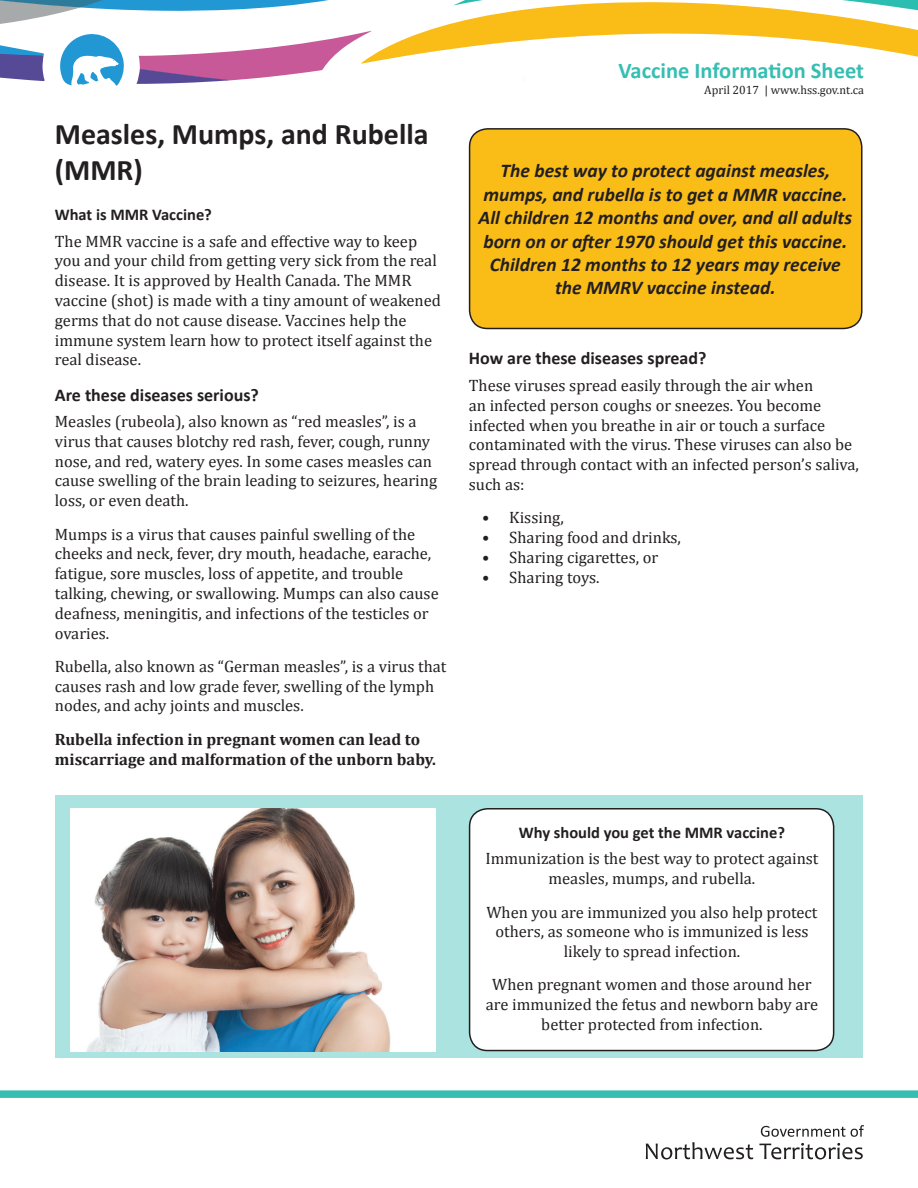
<style>
.page{position:relative;width:918px;height:1188px;background:#fff}
.page>*{position:absolute;margin:0;border:0;box-sizing:border-box;transform-origin:0 0}
.t1{font:700 30px/36px "Calibri";color:#231f20}
.t2{font:700 22.5px "Calibri";color:#36beb3}
.t3{font:italic 700 19.5px/23.4px "Calibri";color:#231f20;text-align:center}
.t4{font:700 18px "Calibri";color:#231f20}
.t5{font:16.5px/19.8px "Cambria";color:#231f20}
.t6{font:700 16.5px/19.8px "Cambria";color:#231f20}
.t7{font:700 16.5px "Calibri";color:#231f20}
.t8{font:12px "Cambria";color:#231f20}
</style>
<div class="page">
<svg style="left:0;top:0;width:918px;height:86px"></svg>
<div style="left:0;top:1090px;width:918px;height:8px;background:#36beb3"></div>
<svg style="left:761px;top:1125px;width:103px;height:12px"></svg>
<svg style="left:646px;top:1142px;width:107px;height:18px"></svg>
<svg style="left:759px;top:1143px;width:104px;height:17px"></svg>
<div style="left:56px;top:796px;width:807px;height:262px;background:#aae3df"></div>
<img style="left:70px;top:808px;width:366px;height:243px">
<div style="left:470px;top:809px;width:364px;height:242px;background:#fff;border-radius:18px"></div>
<div style="left:469px;top:808px;width:365px;height:243px;border:2px solid #231f20;border-radius:18px"></div>
<div style="left:470px;top:129px;width:392px;height:200px;background:#fabd17;border-radius:18px"></div>
<div style="left:469px;top:128px;width:393px;height:201px;border:2px solid #231f20;border-radius:18px"></div>
<h1 class="t1" style="left:55px;top:116px;width:375px">Measles, Mumps, and Rubella (MMR)</h1>
<p class="t7" style="left:55px;top:204px;width:159px">What is MMR Vaccine?</p>
<p class="t5" style="left:55px;top:231px;width:388px">The MMR vaccine is a safe and effective way to keep you and your child from getting very sick from the real disease. It is approved by Health Canada. The MMR vaccine (shot) is made with a tiny amount of weakened germs that do not cause disease. Vaccines help the immune system learn how to protect itself against the real disease.</p>
<p class="t4" style="left:55px;top:383px;width:206px">Are these diseases serious?</p>
<p class="t5" style="left:55px;top:411px;width:384px">Measles (rubeola), also known as “red measles”, is a virus that causes blotchy red rash, fever, cough, runny nose, and red, watery eyes. In some cases measles can cause swelling of the brain leading to seizures, hearing loss, or even death.</p>
<p class="t5" style="left:55px;top:524px;width:385px">Mumps is a virus that causes painful swelling of the cheeks and neck, fever, dry mouth, headache, earache, fatigue, sore muscles, loss of appetite, and trouble talking, chewing, or swallowing. Mumps can also cause deafness, meningitis, and infections of the testicles or ovaries.</p>
<p class="t5" style="left:55px;top:656px;width:393px">Rubella, also known as “German measles”, is a virus that causes rash and low grade fever, swelling of the lymph nodes, and achy joints and muscles.</p>
<p class="t6" style="left:55px;top:729px;width:383px">Rubella infection in pregnant women can lead to miscarriage and malformation of the unborn baby.</p>
<h2 class="t2" style="left:619px;top:56px;width:247px">Vaccine Information Sheet</h2>
<p class="t8" style="left:704px;top:83px;width:161px">April 2017 | www.hss.gov.nt.ca</p>
<p class="t3" style="left:479px;top:159px;width:375px">The best way to protect against measles, mumps, and rubella is to get a MMR vaccine.<br>All children 12 months and over, and all adults born on or after 1970 should get this vaccine.<br>Children 12 months to 12 years may receive the MMRV vaccine instead.</p>
<p class="t4" style="left:469px;top:347px;width:239px">How are these diseases spread?</p>
<p class="t5" style="left:469px;top:375px;width:392px">These viruses spread easily through the air when<br>an infected person coughs or sneezes. You become infected when you breathe in air or touch a surface contaminated with the virus. These viruses can also be spread through contact with an infected person’s saliva, such as:</p>
<p class="t5" style="left:482px;top:508px;width:83px">• Kissing,</p>
<p class="t5" style="left:482px;top:528px;width:200px">• Sharing food and drinks,</p>
<p class="t5" style="left:482px;top:547px;width:178px">• Sharing cigarettes, or</p>
<p class="t5" style="left:482px;top:567px;width:119px">• Sharing toys.</p>
<p class="t7" style="left:519px;top:822px;width:268px">Why should you get the MMR vaccine?</p>
<p class="t5" style="left:485px;top:849px;width:335px;text-align:center">Immunization is the best way to protect against measles, mumps, and rubella.</p>
<p class="t5" style="left:486px;top:902px;width:333px;text-align:center">When you are immunized you also help protect others, as someone who is immunized is less likely to spread infection.</p>
<p class="t5" style="left:486px;top:975px;width:334px;text-align:center">When pregnant women and those around her are immunized the fetus and newborn baby are better protected from infection.</p>
</div>
